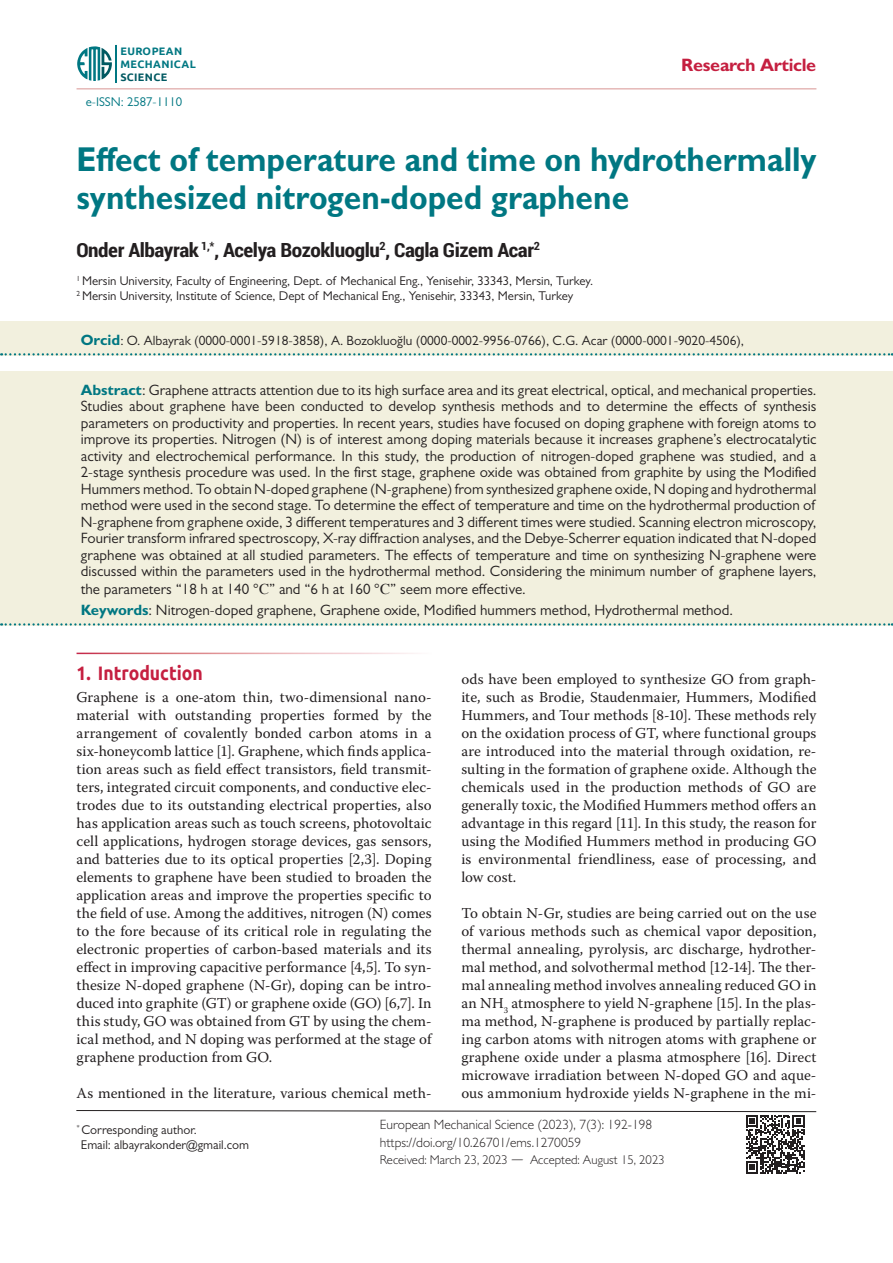
<style>
.page{position:relative;width:893px;height:1263px;background:#fff}
.page>*{position:absolute;margin:0;border:0;box-sizing:border-box;transform-origin:0 0}
.t1{font:700 34.65px/37.8px "Gill Sans";color:#007782;scale:.91 1}
.t2{font:700 19.5px "Roboto Condensed";letter-spacing:-.02em;color:#231f20;scale:1.1 1}
.t3{font:700 19.5px "Ubuntu";color:#c51f40;scale:.9 1}
.t4{font:700 18px "Gill Sans";letter-spacing:-.02em;color:#c51f40}
.t5{font:15px/18px "Warnock Pro";letter-spacing:.005em;color:#231f20;text-align:justify}
.t6{font:15px/16.5px "Gill Sans";color:#231f20;text-align:justify}
.t7{font:13.5px "Gill Sans";color:#231f20}
.t8{font:300 13.5px/18px "Gill Sans";color:#231f20}
.t9{font:12.75px/15.3px "Gill Sans";color:#231f20}
.t10{font:300 12.75px "Gill Sans";color:#231f20}
.t11{font:12.75px "Gill Sans";color:#007782}
.t12{font:700 10.8px/13px "Ubuntu";letter-spacing:.035em;color:#007782}
.t13{font:700 10.8px "Ubuntu";letter-spacing:.025em;color:#005962}
.s1{font-weight:700;font-size:15px;color:#007782}
.s2{font-weight:700;color:#007782}
.s3{font-family:"Times"}
.s4{font-family:"Cronos Pro";font-size:13.5px}
</style>
<div class="page">
<div style="left:0;top:322px;width:893px;height:34px;background:#f2f0de"></div>
<svg style="left:1px;top:353px;width:892px;height:2px"></svg>
<div style="left:0;top:372px;width:893px;height:233px;background:#f2f0de"></div>
<div style="left:0;top:592px;width:893px;height:34px;background:#f2f0de"></div>
<svg style="left:1px;top:623px;width:892px;height:3px"></svg>
<svg style="left:76px;top:1110px;width:741px;height:63px"></svg>
<hr style="left:77px;top:88px;width:739px;height:2px;background:#e5b8b7">
<svg style="left:77px;top:45px;width:39px;height:38px"></svg>
<hr style="left:116px;top:45px;width:1px;height:38px;background:#007782">
<p class="t12" style="left:120px;top:44px;width:77px">EUROPEAN<br>MECHANICAL</p>
<p class="t13" style="left:120px;top:70px;width:48px">SCIENCE</p>
<p class="t11" style="left:86px;top:94px;width:98px">e-ISSN: 2587-1110</p>
<p class="t4" style="left:681px;top:53px;width:137px">Research Article</p>
<h1 class="t1" style="left:77px;top:139px;width:815px">Effect of temperature and time on hydrothermally synthesized nitrogen-doped graphene</h1>
<h2 class="t2" style="left:77px;top:236px;width:423px">Onder Albayrak <sup>1,*</sup>, Acelya Bozokluoglu<sup>2</sup>, Cagla Gizem Acar<sup>2</sup></h2>
<p class="t9" style="left:77px;top:273px;width:518px"><sup>1</sup> Mersin University, Faculty of Engineering, Dept. of Mechanical Eng., Yenisehir, 33343, Mersin, Turkey.<br><sup>2</sup> Mersin University, Institute of Science, Dept of Mechanical Eng., Yenisehir, 33343, Mersin, Turkey</p>
<p class="t7" style="left:81px;top:332px;width:665px"><span class="s1">Orcid</span>: O. Albayrak (0000-0001-5918-3858), A. Bozokluoğlu (0000-0002-9956-0766), C.G. Acar (0000-0001-9020-4506),</p>
<p class="t6" style="left:81px;top:381px;width:737px"><span class="s2">Abstract</span>: Graphene attracts attention due to its high surface area and its great electrical, optical, and mechanical properties.<br>Studies about graphene have been conducted to develop synthesis methods and to determine the effects of synthesis parameters on productivity and properties. In recent years, studies have focused on doping graphene with foreign atoms to improve its properties. Nitrogen (N) is of interest among doping materials because it increases graphene’s electrocatalytic activity and electrochemical performance. In this study, the production of nitrogen-doped graphene was studied, and a 2-stage synthesis procedure was used. In the first stage, graphene oxide was obtained from graphite by using the Modified Hummers method. To obtain N-doped graphene (N-graphene) from synthesized graphene oxide, N doping and hydrothermal method were used in the second stage. To determine the effect of temperature and time on the hydrothermal production of N-graphene from graphene oxide, 3 different temperatures and 3 different times were studied. Scanning electron microscopy, Fourier transform infrared spectroscopy, X-ray diffraction analyses, and the Debye-Scherrer equation indicated that N-doped graphene was obtained at all studied parameters. The effects of temperature and time on synthesizing N-graphene were discussed within the parameters used in the hydrothermal method. Considering the minimum number of graphene layers,</p>
<p class="t6" style="left:81px;top:579px;width:654px;line-height:20.7px">the parameters “18 h at 140 <span class="s3">℃</span>” and “6 h at 160 <span class="s3">℃</span>” seem more effective.<br><span class="s2">Keywords</span>: Nitrogen-doped graphene, Graphene oxide, Modified hummers method, Hydrothermal method.</p>
<h2 class="t3" style="left:77px;top:661px;width:142px">1. Introduction</h2>
<p class="t5" style="left:77px;top:688px;width:357px">Graphene is a one-atom thin, two-dimensional nano&shy;material with outstanding properties formed by the arrangement of covalently bonded carbon atoms in a six-honeycomb lattice [1]. Graphene, which finds applica&shy;tion areas such as field effect transistors, field transmit&shy;ters, integrated circuit components, and conductive elec&shy;trodes due to its outstanding electrical properties, also has application areas such as touch screens, photovoltaic cell applications, hydrogen storage devices, gas sensors, and batteries due to its optical properties [2,3]. Doping elements to graphene have been studied to broaden the application areas and improve the properties specific to the field of use. Among the additives, nitrogen (N) comes to the fore because of its critical role in regulating the electronic properties of carbon-based materials and its effect in improving capacitive performance [4,5]. To syn&shy;thesize N-doped graphene (N-Gr), doping can be intro&shy;duced into graphite (GT) or graphene oxide (GO) [6,7]. In this study, GO was obtained from GT by using the chem&shy;ical method, and N doping was performed at the stage of graphene production from GO.</p>
<p class="t5" style="left:77px;top:1084px;width:357px">As mentioned in the literature, various chemical meth-</p>
<p class="t5" style="left:461px;top:670px;width:357px">ods have been employed to synthesize GO from graph&shy;ite, such as Brodie, Staudenmaier, Hummers, Modified Hummers, and Tour methods [8-10]. These methods rely on the oxidation process of GT, where functional groups are introduced into the material through oxidation, re&shy;sulting in the formation of graphene oxide. Although the chemicals used in the production methods of GO are generally toxic, the Modified Hummers method offers an advantage in this regard [11]. In this study, the reason for using the Modified Hummers method in producing GO is environmental friendliness, ease of processing, and low cost.</p>
<p class="t5" style="left:461px;top:904px;width:357px">To obtain N-Gr, studies are being carried out on the use of various methods such as chemical vapor deposition, thermal annealing, pyrolysis, arc discharge, hydrother&shy;mal method, and solvothermal method [12-14]. The ther&shy;mal annealing method involves annealing reduced GO in an NH<sub>3</sub> atmosphere to yield N-graphene [15]. In the plas&shy;ma method, N-graphene is produced by partially replac&shy;ing carbon atoms with nitrogen atoms with graphene or graphene oxide under a plasma atmosphere [16]. Direct microwave irradiation between N-doped GO and aque&shy;ous ammonium hydroxide yields N-graphene in the mi-</p>
<p class="t9" style="left:81px;top:1122px;width:170px;text-indent:-4px"><sup>*</sup> Corresponding author.<br>Email: albayrakonder@gmail.com</p>
<p class="t8" style="left:380px;top:1115px;width:274px">European Mechanical Science (2023), 7(3): 192-198 https://doi.org/10.26701/ems.1270059</p>
<p class="t10" style="left:380px;top:1152px;width:286px">Received: March 23, 2023 <span class="s4">—</span> Accepted: August 15, 2023</p>
</div>
